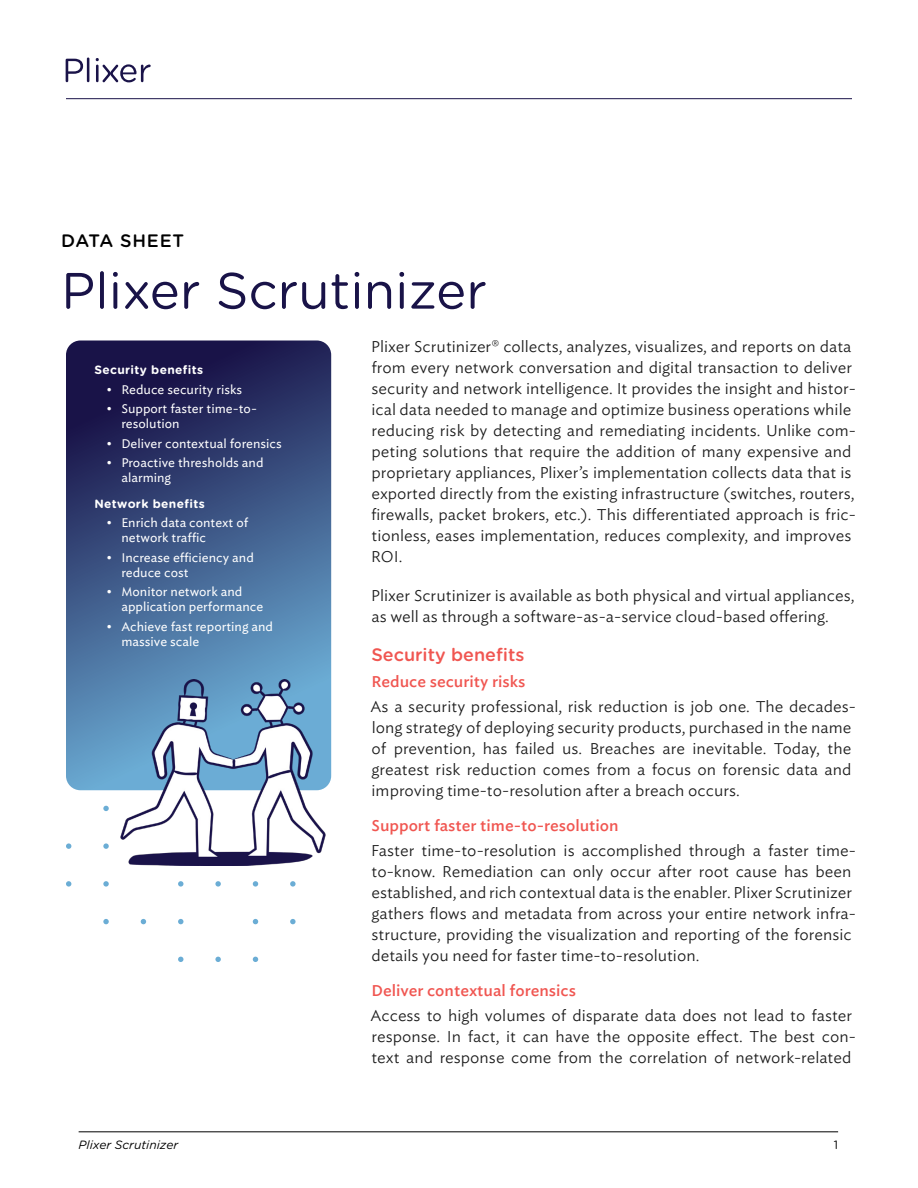
<style>
.page{position:relative;width:918px;height:1188px;background:#fff}
.page>*{position:absolute;margin:0;border:0;box-sizing:border-box;transform-origin:0 0}
.t1{font:51px "Gotham Rounded";color:#191348}
.t2{font:500 18px "Gotham Rounded";color:#f05651}
.t3{font:500 18px "Gotham Rounded";letter-spacing:.04em;color:#000}
.t4{font:300 15px/21px "Ideal Sans S Sm";color:#1a1a1a}
.t5{font:500 15px "Ideal Sans S Sm";color:#f05651}
.t6{font:12px/15px "Ideal Sans S Sm";color:#fff}
.t7{font:700 12px "Gotham Rounded";letter-spacing:.03em;color:#fff}
.t8{font:italic 12px "Gotham Rounded";color:#000}
.t9{font:12px "Gotham Rounded";color:#000}
</style>
<div class="page">
<svg style="left:66px;top:340px;width:265px;height:450px;background:#394f7f"></svg>
<img style="left:77px;top:679px;width:255px;height:187px">
<svg style="left:103px;top:806px;width:6px;height:5px"></svg>
<svg style="left:66px;top:843px;width:5px;height:6px"></svg>
<svg style="left:103px;top:843px;width:6px;height:6px"></svg>
<svg style="left:66px;top:881px;width:5px;height:6px"></svg>
<svg style="left:103px;top:881px;width:6px;height:6px"></svg>
<svg style="left:178px;top:881px;width:5px;height:6px"></svg>
<svg style="left:215px;top:881px;width:6px;height:6px"></svg>
<svg style="left:253px;top:881px;width:5px;height:6px"></svg>
<svg style="left:290px;top:881px;width:6px;height:6px"></svg>
<svg style="left:103px;top:919px;width:6px;height:5px"></svg>
<svg style="left:141px;top:919px;width:5px;height:5px"></svg>
<svg style="left:178px;top:919px;width:5px;height:5px"></svg>
<svg style="left:253px;top:919px;width:5px;height:5px"></svg>
<svg style="left:290px;top:919px;width:6px;height:5px"></svg>
<svg style="left:178px;top:957px;width:5px;height:5px"></svg>
<svg style="left:215px;top:957px;width:6px;height:5px"></svg>
<svg style="left:253px;top:957px;width:5px;height:5px"></svg>
<hr style="left:66px;top:98px;width:786px;height:1px;background:#1a1349">
<hr style="left:79px;top:1132px;width:759px;height:1px;background:#000">
<svg style="left:66px;top:59px;width:17px;height:23px"></svg>
<hr style="left:87px;top:58px;width:2px;height:24px;background:#1a1349">
<svg style="left:96px;top:58px;width:55px;height:24px"></svg>
<p class="t3" style="left:61px;top:228px;width:124px">DATA SHEET</p>
<h1 class="t1" style="left:61px;top:256px;width:427px">Plixer Scrutinizer</h1>
<p class="t7" style="left:94px;top:361px;width:110px">Security benefits</p>
<p class="t6" style="left:106px;top:381px;width:137px">• Reduce security risks</p>
<p class="t6" style="left:121px;top:400px;width:137px;text-indent:-15px">• Support faster time-to&shy;resolution</p>
<p class="t6" style="left:106px;top:435px;width:177px">• Deliver contextual forensics</p>
<p class="t6" style="left:121px;top:454px;width:144px;text-indent:-15px">• Proactive thresholds and alarming</p>
<p class="t7" style="left:94px;top:495px;width:112px">Network benefits</p>
<p class="t6" style="left:121px;top:514px;width:129px;text-indent:-15px">• Enrich data context of network traffic</p>
<p class="t6" style="left:121px;top:549px;width:134px;text-indent:-15px">• Increase efficiency and reduce cost</p>
<p class="t6" style="left:121px;top:583px;width:143px;text-indent:-15px">• Monitor network and application performance</p>
<p class="t6" style="left:121px;top:618px;width:153px;text-indent:-15px">• Achieve fast reporting and massive scale</p>
<p class="t4" style="left:371px;top:335px;width:486px">Plixer Scrutinizer® collects, analyzes, visualizes, and reports on data from every network conversation and digital transaction to deliver security and network intelligence. It provides the insight and histor&shy;ical data needed to manage and optimize business operations while reducing risk by detecting and remediating incidents. Unlike com&shy;peting solutions that require the addition of many expensive and proprietary appliances, Plixer’s implementation collects data that is exported directly from the existing infrastructure (switches, routers, firewalls, packet brokers, etc.). This differentiated approach is fric&shy;tionless, eases implementation, reduces complexity, and improves ROI.</p>
<p class="t4" style="left:371px;top:584px;width:485px">Plixer Scrutinizer is available as both physical and virtual appliances, as well as through a software-as-a-service cloud-based offering.</p>
<p class="t2" style="left:371px;top:642px;width:155px">Security benefits</p>
<p class="t5" style="left:372px;top:669px;width:156px">Reduce security risks</p>
<p class="t4" style="left:371px;top:695px;width:487px">As a security professional, risk reduction is job one. The decades&shy;long strategy of deploying security products, purchased in the name of prevention, has failed us. Breaches are inevitable. Today, the greatest risk reduction comes from a focus on forensic data and improving time-to-resolution after a breach occurs.</p>
<p class="t5" style="left:372px;top:813px;width:249px">Support faster time-to-resolution</p>
<p class="t4" style="left:371px;top:839px;width:486px">Faster time-to-resolution is accomplished through a faster time&shy;to-know. Remediation can only occur after root cause has been established, and rich contextual data is the enabler. Plixer Scrutinizer gathers flows and metadata from across your entire network infra&shy;structure, providing the visualization and reporting of the forensic details you need for faster time-to-resolution.</p>
<p class="t5" style="left:372px;top:978px;width:206px">Deliver contextual forensics</p>
<p class="t4" style="left:371px;top:1004px;width:487px">Access to high volumes of disparate data does not lead to faster response. In fact, it can have the opposite effect. The best con&shy;text and response come from the correlation of network-related</p>
<p class="t8" style="left:79px;top:1136px;width:101px">Plixer Scrutinizer</p>
<p class="t9" style="left:834px;top:1136px;width:6px">1</p>
</div>
